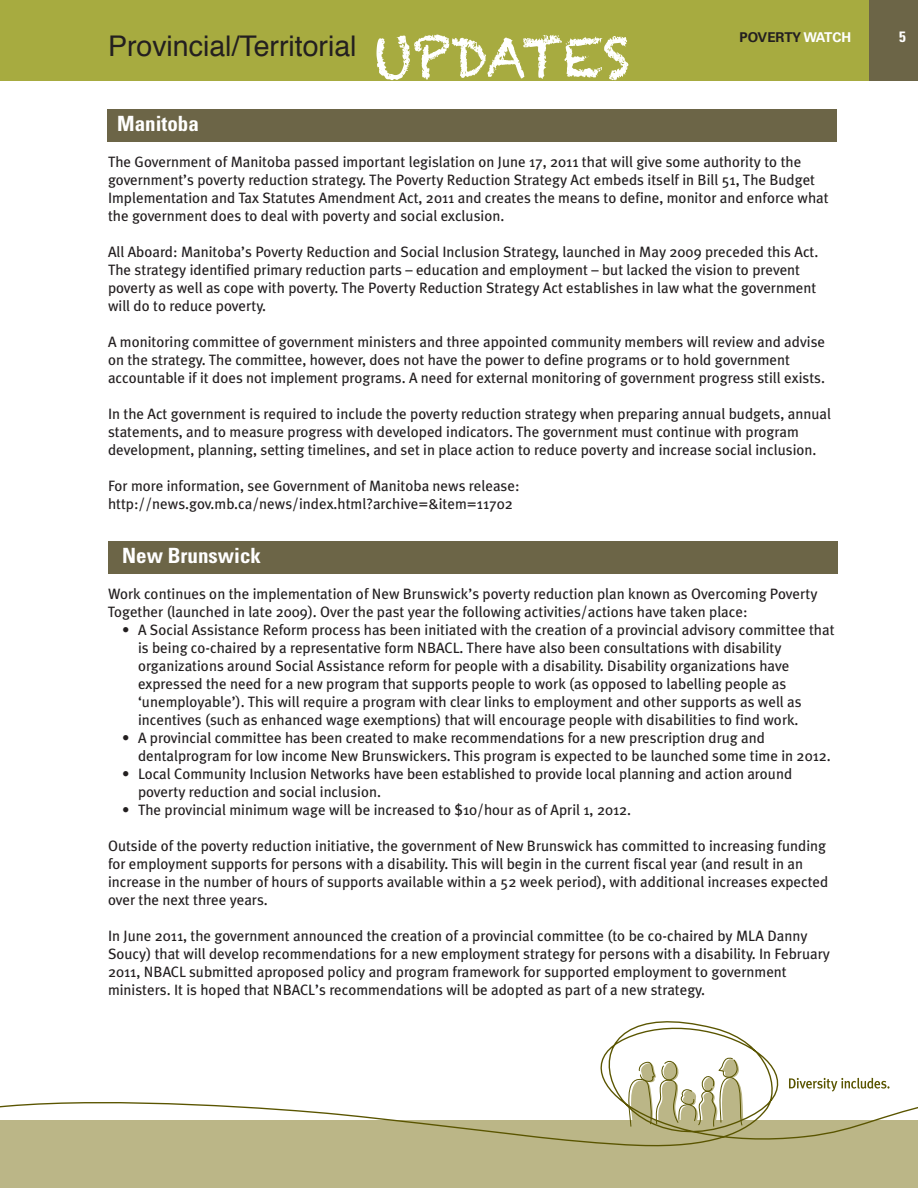
<style>
.page{position:relative;width:918px;height:1188px;background:#fff}
.page>*{position:absolute;margin:0;border:0;box-sizing:border-box;transform-origin:0 0}
.t1{font:28.5px "Helvetica";color:#231f20}
.t2{font:700 condensed 21px "Univers LT Std";color:#fff}
.t3{font:15px/18px "Meta Plus";color:#231f20}
.t4{font:700 condensed 15px "Univers LT Std";color:#fff}
.t5{font:700 13.5px "Univers LT Std";color:#231f20}
.s1{font-family:"Chalkduster";font-size:54px;color:#fff}
.s2{color:#fff}
</style>
<div class="page">
<div style="left:0;top:0;width:918px;height:81px;background:#a7ab40"></div>
<div style="left:108px;top:110px;width:729px;height:32px;background:#6c6547"></div>
<div style="left:869px;top:0;width:49px;height:81px;background:#6c6547"></div>
<div style="left:0;top:1121px;width:918px;height:67px;background:#bbb687"></div>
<svg style="left:0;top:1021px;width:918px;height:126px"></svg>
<div style="left:108px;top:541px;width:729px;height:32px;background:#6c6547"></div>
<h1 class="t1" style="left:108px;top:35px;width:523px">Provincial/Territorial <span class="s1">UPDATES</span></h1>
<p class="t5" style="left:740px;top:33px;width:113px">POVERTY<span class="s2">WATCH</span></p>
<p class="t4" style="left:899px;top:31px;width:8px">5</p>
<h2 class="t2" style="left:117px;top:116px;width:83px">Manitoba</h2>
<p class="t3" style="left:108px;top:153px;width:722px">The Government of Manitoba passed important legislation on June 17, 2011 that will give some authority to the government’s poverty reduction strategy. The Poverty Reduction Strategy Act embeds itself in Bill 51, The Budget Implementation and Tax Statutes Amendment Act, 2011 and creates the means to define, monitor and enforce what the government does to deal with poverty and social exclusion.</p>
<p class="t3" style="left:108px;top:243px;width:712px">All Aboard: Manitoba’s Poverty Reduction and Social Inclusion Strategy, launched in May 2009 preceded this Act.<br>The strategy identified primary reduction parts – education and employment – but lacked the vision to prevent poverty as well as cope with poverty. The Poverty Reduction Strategy Act establishes in law what the government will do to reduce poverty.</p>
<p class="t3" style="left:108px;top:333px;width:719px">A monitoring committee of government ministers and three appointed community members will review and advise on the strategy. The committee, however, does not have the power to define programs or to hold government accountable if it does not implement programs. A need for external monitoring of government progress still exists.</p>
<p class="t3" style="left:108px;top:405px;width:725px">In the Act government is required to include the poverty reduction strategy when preparing annual budgets, annual statements, and to measure progress with developed indicators. The government must continue with program development, planning, setting timelines, and set in place action to reduce poverty and increase social inclusion.</p>
<p class="t3" style="left:108px;top:477px;width:413px">For more information, see Government of Manitoba news release: http://news.gov.mb.ca/news/index.html?archive=&amp;item=11702</p>
<h2 class="t2" style="left:122px;top:548px;width:140px">New Brunswick</h2>
<p class="t3" style="left:108px;top:585px;width:711px">Work continues on the implementation of New Brunswick’s poverty reduction plan known as Overcoming Poverty<br>Together (launched in late 2009). Over the past year the following activities/actions have taken place:</p>
<p class="t3" style="left:138px;top:621px;width:698px;text-indent:-16px">• A Social Assistance Reform process has been initiated with the creation of a provincial advisory committee that is being co-chaired by a representative form NBACL. There have also been consultations with disability organizations around Social Assistance reform for people with a disability. Disability organizations have expressed the need for a new program that supports people to work (as opposed to labelling people as ‘unemployable’). This will require a program with clear links to employment and other supports as well as incentives (such as enhanced wage exemptions) that will encourage people with disabilities to find work.</p>
<p class="t3" style="left:138px;top:729px;width:694px;text-indent:-16px">• A provincial committee has been created to make recommendations for a new prescription drug and dentalprogram for low income New Brunswickers. This program is expected to be launched some time in 2012.</p>
<p class="t3" style="left:138px;top:765px;width:656px;text-indent:-16px">• Local Community Inclusion Networks have been established to provide local planning and action around poverty reduction and social inclusion.</p>
<p class="t3" style="left:122px;top:801px;width:511px">• The provincial minimum wage will be increased to $10/hour as of April 1, 2012.</p>
<p class="t3" style="left:108px;top:837px;width:722px">Outside of the poverty reduction initiative, the government of New Brunswick has committed to increasing funding for employment supports for persons with a disability. This will begin in the current fiscal year (and result in an increase in the number of hours of supports available within a 52 week period), with additional increases expected over the next three years.</p>
<p class="t3" style="left:108px;top:927px;width:724px">In June 2011, the government announced the creation of a provincial committee (to be co-chaired by MLA Danny Soucy) that will develop recommendations for a new employment strategy for persons with a disability. In February 2011, NBACL submitted aproposed policy and program framework for supported employment to government ministers. It is hoped that NBACL’s recommendations will be adopted as part of a new strategy.</p>
</div>
